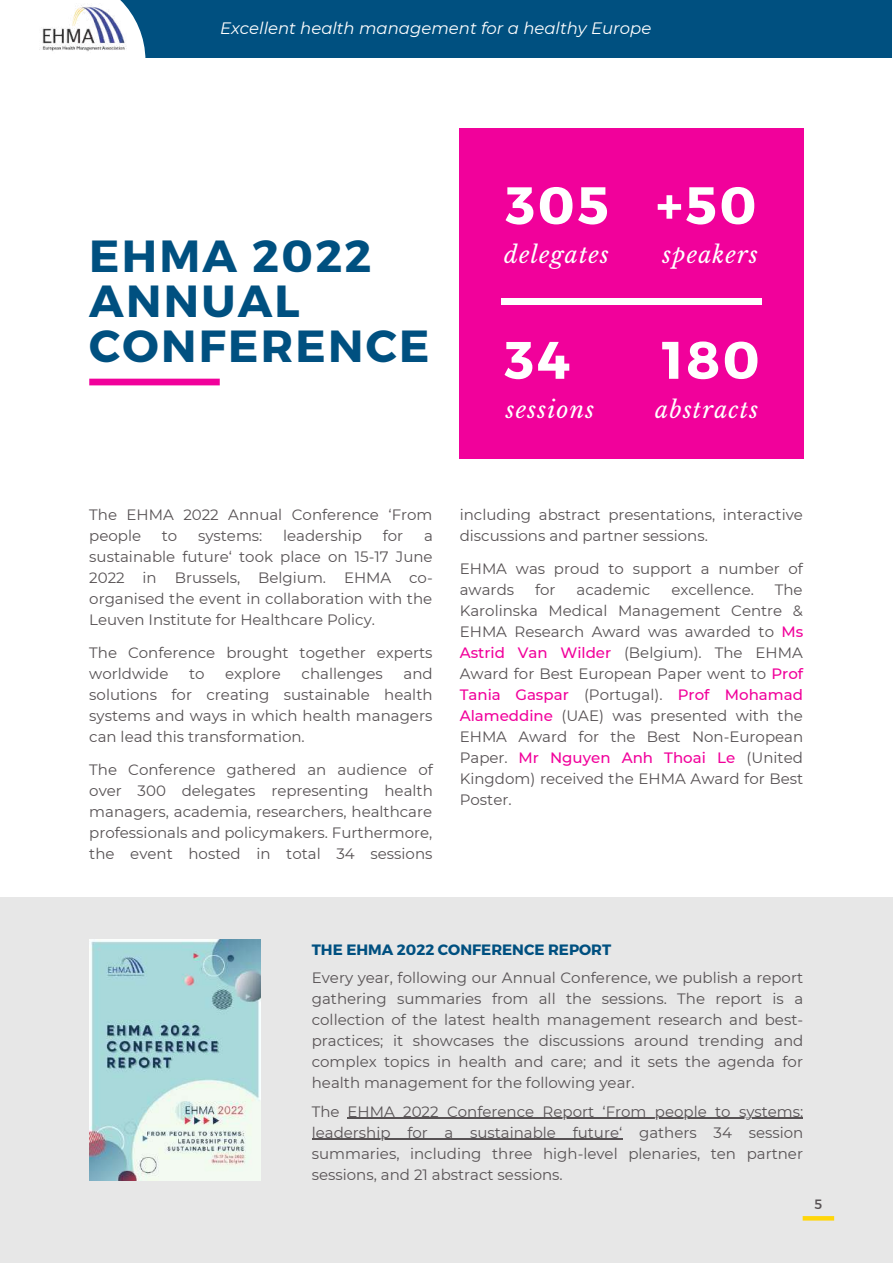
<style>
.page{position:relative;width:893px;height:1264px;background:#fff}
.page>*{position:absolute;margin:0;border:0;box-sizing:border-box;transform-origin:0 0}
.t1{font:700 52.65px "Montserrat";letter-spacing:.05em;color:#fff}
.t2{font:700 45px/45px "Montserrat";letter-spacing:.05em;color:#005080}
.t3{font:italic 23.1px "Libre Baskerville";letter-spacing:.05em;color:#fff}
.t4{font:italic 16.5px "Montserrat";color:#fff}
.t5{font:15px/21px "Montserrat";color:#575254;text-align:justify}
.t6{font:700 15px "Montserrat";color:#005080}
.t7{font:13.5px "Montserrat";color:#575254}
.s1{font-weight:500;color:#f1019b}
</style>
<div class="page">
<div style="left:459px;top:128px;width:344px;height:330px;background:#f1019b"></div>
<div style="left:501px;top:298px;width:261px;height:6px;background:#fff"></div>
<div style="left:0;top:0;width:891px;height:57px;background:#005080"></div>
<svg style="left:0;top:0;width:145px;height:57px;background:#e2ebf0"></svg>
<img style="left:40px;top:4px;width:86px;height:49px">
<div style="left:89px;top:378px;width:131px;height:7px;background:#f1019b"></div>
<div style="left:0;top:897px;width:892px;height:365px;background:#e7e7e7"></div>
<img style="left:89px;top:939px;width:171px;height:241px">
<hr style="left:347px;top:1117px;width:456px;height:2px;background:#575254">
<hr style="left:312px;top:1138px;width:310px;height:2px;background:#575254">
<svg style="left:802px;top:1216px;width:32px;height:4px"></svg>
<p class="t4" style="left:220px;top:18px;width:432px">Excellent health management for a healthy Europe</p>
<h2 class="t2" style="left:89px;top:231px;width:341px">EHMA 2022<br>ANNUAL<br>CONFERENCE</h2>
<h1 class="t1" style="left:505px;top:171px;width:252px">305 +50</h1>
<h3 class="t3" style="left:504px;top:241px;width:106px">delegates</h3>
<h3 class="t3" style="left:662px;top:241px;width:97px">speakers</h3>
<h1 class="t1" style="left:504px;top:326px;width:67px">34</h1>
<h1 class="t1" style="left:661px;top:326px;width:99px">180</h1>
<h3 class="t3" style="left:506px;top:395px;width:90px">sessions</h3>
<h3 class="t3" style="left:655px;top:395px;width:105px">abstracts</h3>
<p class="t5" style="left:89px;top:504px;width:345px">The EHMA 2022 Annual Conference ‘From people</p>
<p class="t5" style="left:162px;top:525px;width:17px">to</p>
<p class="t5" style="left:198px;top:525px;width:66px">systems:</p>
<p class="t5" style="left:283px;top:525px;width:80px">leadership</p>
<p class="t5" style="left:383px;top:525px;width:22px">for</p>
<p class="t5" style="left:89px;top:525px;width:345px;text-indent:335px">a sustainable future‘ took place on 15-17 June 2022 in Brussels, Belgium. EHMA co&shy;organised the event in collaboration with the Leuven Institute for Healthcare Policy.</p>
<p class="t5" style="left:89px;top:642px;width:345px">The Conference brought together experts worldwide</p>
<p class="t5" style="left:89px;top:663px;width:345px;text-indent:314px">and solutions for creating sustainable health systems and ways in which health managers can lead this transformation.</p>
<p class="t5" style="left:89px;top:759px;width:345px">The Conference gathered an audience of over 300 delegates representing health managers, academia, researchers, healthcare professionals and policymakers. Furthermore, the event hosted in total 34 sessions</p>
<p class="t5" style="left:189px;top:663px;width:17px">to</p>
<p class="t5" style="left:225px;top:663px;width:57px">explore</p>
<p class="t5" style="left:301px;top:663px;width:83px">challenges</p>
<p class="t5" style="left:459px;top:504px;width:344px">including abstract presentations, interactive discussions and partner sessions.</p>
<p class="t5" style="left:459px;top:558px;width:345px">EHMA was proud to support a number of awards</p>
<p class="t5" style="left:535px;top:579px;width:22px">for</p>
<p class="t5" style="left:576px;top:579px;width:75px">academic</p>
<p class="t5" style="left:671px;top:579px;width:84px">excellence.</p>
<p class="t5" style="left:459px;top:579px;width:345px;text-indent:315px">The Karolinska Medical Management Centre &amp; EHMA Research Award was awarded to <span class="s1">Ms Astrid Van Wilder</span> (Belgium). The EHMA Award for Best European Paper went to <span class="s1">Prof Tania Gaspar</span> (Portugal). <span class="s1">Prof Mohamad Alameddine</span> (UAE) was presented with the EHMA Award for the Best Non-European Paper. <span class="s1">Mr Nguyen Anh Thoai Le</span> (United Kingdom) received the EHMA Award for Best Poster.</p>
<p class="t6" style="left:312px;top:939px;width:301px">THE EHMA 2022 CONFERENCE REPORT</p>
<p class="t5" style="left:312px;top:966px;width:493px">Every year, following our Annual Conference, we publish a report gathering summaries from all the sessions. The report is a collection of the latest health management research and best&shy;practices; it showcases the discussions around trending and complex topics in health and care; and it sets the agenda for health management for the following year.</p>
<p class="t5" style="left:312px;top:1100px;width:493px">The EHMA 2022 Conference Report ‘From people to systems: leadership for a sustainable future‘ gathers 34 session summaries, including three high-level plenaries, ten partner sessions, and 21 abstract sessions.</p>
<p class="t7" style="left:814px;top:1195px;width:9px">5</p>
</div>
